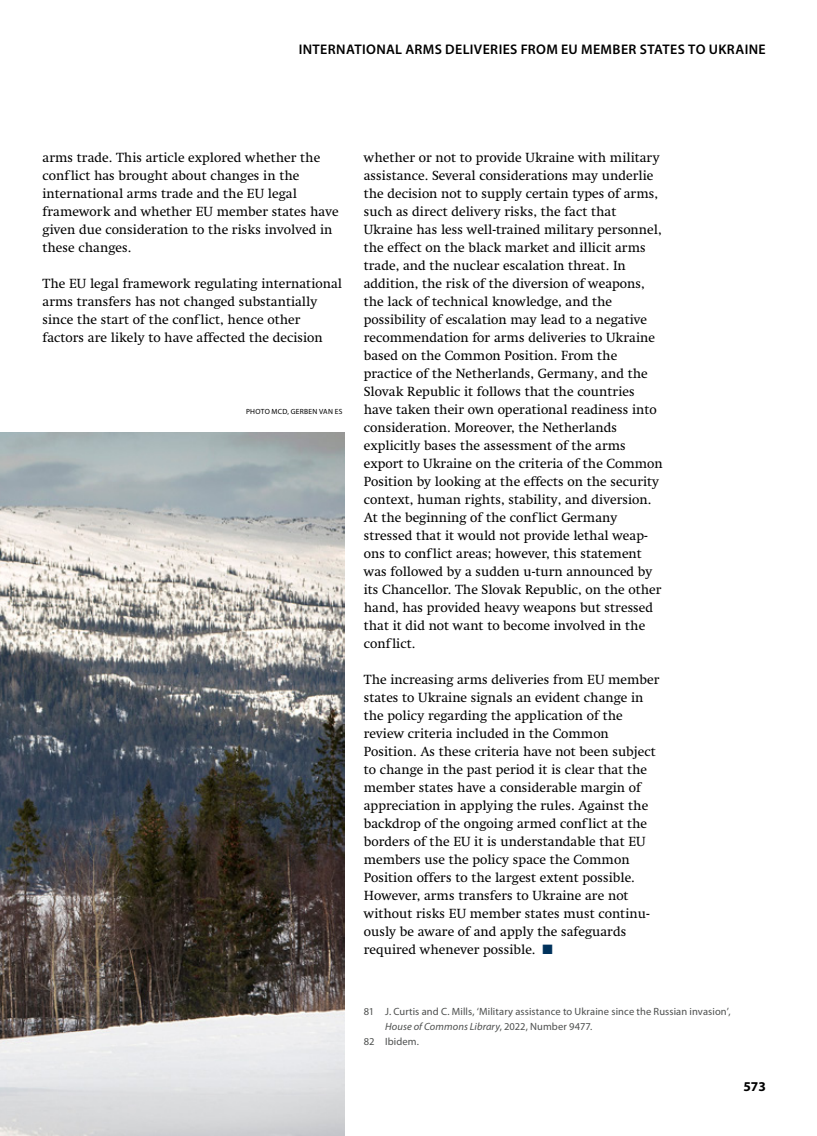
<style>
.page{position:relative;width:817px;height:1136px;background:#fff}
.page>*{position:absolute;margin:0;border:0;box-sizing:border-box;transform-origin:0 0}
.t1{font:600 13.95px "Myriad Pro";letter-spacing:.025em;color:#000}
.t2{font:13.5px/18px "Swift LT Std";color:#000}
.t3{font:700 13.5px "Myriad Pro";color:#000}
.t4{font:10.5px "Myriad Pro";letter-spacing:.01em;color:#4d4f4e}
.t5{font:italic 10.5px "Myriad Pro";letter-spacing:.01em;color:#4d4f4e}
.t6{font:7.5px "Myriad Pro";letter-spacing:.03em;color:#000}
.s1{color:#00325c}
.s2{font-style:normal}
</style>
<div class="page">
<img style="left:0;top:432px;width:345px;height:703px">
<p class="t1" style="left:298px;top:40px;width:468px">INTERNATIONAL ARMS DELIVERIES FROM EU MEMBER STATES TO UKRAINE</p>
<p class="t2" style="left:43px;top:149px;width:298px">arms trade. This article explored whether the conflict has brought about changes in the international arms trade and the EU legal framework and whether EU member states have given due consideration to the risks involved in these changes.</p>
<p class="t2" style="left:43px;top:275px;width:301px">The EU legal framework regulating international arms transfers has not changed substantially since the start of the conflict, hence other factors are likely to have affected the decision</p>
<p class="t6" style="left:246px;top:407px;width:98px">PHOTO MCD, GERBEN VAN ES</p>
<p class="t2" style="left:364px;top:149px;width:300px">whether or not to provide Ukraine with military assistance. Several considerations may underlie the decision not to supply certain types of arms, such as direct delivery risks, the fact that Ukraine has less well-trained military personnel, the effect on the black market and illicit arms trade, and the nuclear escalation threat. In addition, the risk of the diversion of weapons, the lack of technical knowledge, and the possibility of escalation may lead to a negative recommendation for arms deliveries to Ukraine based on the Common Position. From the practice of the Netherlands, Germany, and the Slovak Republic it follows that the countries have taken their own operational readiness into consideration. Moreover, the Netherlands explicitly bases the assessment of the arms export to Ukraine on the criteria of the Common Position by looking at the effects on the security context, human rights, stability, and diversion.<br>At the beginning of the conflict Germany stressed that it would not provide lethal weap&shy;ons to conflict areas; however, this statement was followed by a sudden u-turn announced by its Chancellor. The Slovak Republic, on the other hand, has provided heavy weapons but stressed that it did not want to become involved in the conflict.</p>
<p class="t2" style="left:364px;top:671px;width:297px">The increasing arms deliveries from EU member states to Ukraine signals an evident change in the policy regarding the application of the review criteria included in the Common Position. As these criteria have not been subject to change in the past period it is clear that the member states have a considerable margin of appreciation in applying the rules. Against the backdrop of the ongoing armed conflict at the borders of the EU it is understandable that EU members use the policy space the Common Position offers to the largest extent possible.<br>However, arms transfers to Ukraine are not without risks EU member states must continu&shy;ously be aware of and apply the safeguards required whenever possible. <span class="s1">■</span></p>
<p class="t4" style="left:364px;top:1004px;width:368px">81 J. Curtis and C. Mills, ‘Military assistance to Ukraine since the Russian invasion’,</p>
<p class="t5" style="left:385px;top:1019px;width:208px">House of Commons Library<span class="s2">, 2022, Number 9477.</span></p>
<p class="t4" style="left:364px;top:1034px;width:57px">82 Ibidem.</p>
<p class="t3" style="left:743px;top:1077px;width:24px">573</p>
</div>
